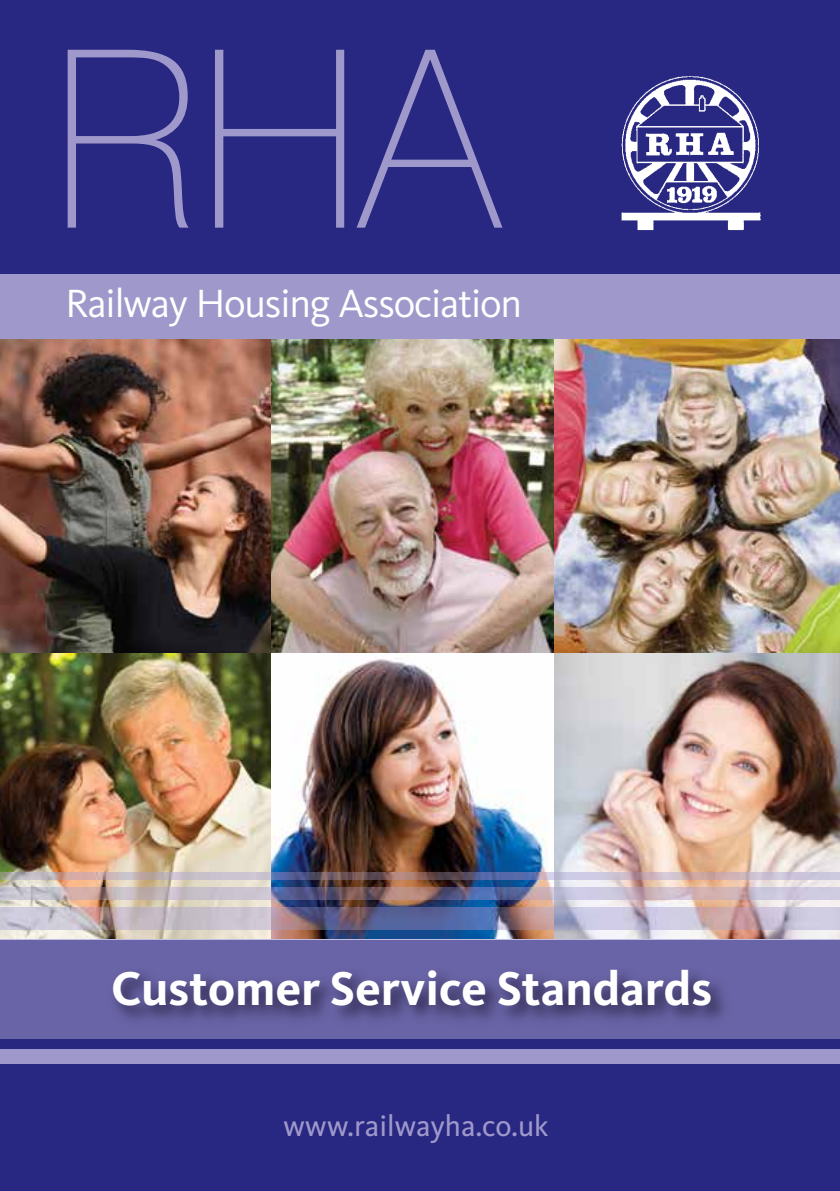
<style>
.page{position:relative;width:840px;height:1191px;background:#fff}
.page>*{position:absolute;margin:0;border:0;box-sizing:border-box;transform-origin:0 0}
.t1{font:100 247.4px "Swiss 721 BT";color:#9f99cb}
.t2{font:700 49.2px "Kievit";color:#fff}
.t3{font:40.8px "Kievit";color:#fff}
.t4{font:30.4px "Kievit";color:#9f99cb}
</style>
<div class="page">
<img style="left:0;top:339px;width:271px;height:314px">
<img style="left:271px;top:339px;width:283px;height:314px">
<img style="left:554px;top:339px;width:285px;height:314px">
<img style="left:0;top:653px;width:271px;height:286px">
<img style="left:271px;top:658px;width:283px;height:281px">
<img style="left:554px;top:653px;width:285px;height:286px">
<div style="left:0;top:939px;width:839px;height:252px;background:#282781"></div>
<div style="left:0;top:0;width:839px;height:308px;background:#282781"></div>
<div style="left:0;top:274px;width:839px;height:65px;background:#9f99cb"></div>
<img style="left:621px;top:76px;width:140px;height:155px">
<div style="left:0;top:939px;width:839px;height:12px;background:#6964a7"></div>
<img style="left:0;top:907px;width:839px;height:22px">
<img style="left:0;top:887px;width:839px;height:12px">
<img style="left:0;top:872px;width:839px;height:7px">
<img style="left:0;top:951px;width:839px;height:113px">
<div style="left:0;top:1049px;width:839px;height:14px;background:#9f99cb"></div>
<h1 class="t1" style="left:47px;top:-11px;width:457px">RHA</h1>
<p class="t3" style="left:65px;top:279px;width:458px">Railway Housing Association</p>
<p class="t2" style="left:111px;top:959px;width:602px">Customer Service Standards</p>
<p class="t4" style="left:283px;top:1108px;width:266px">www.railwayha.co.uk</p>
</div>
